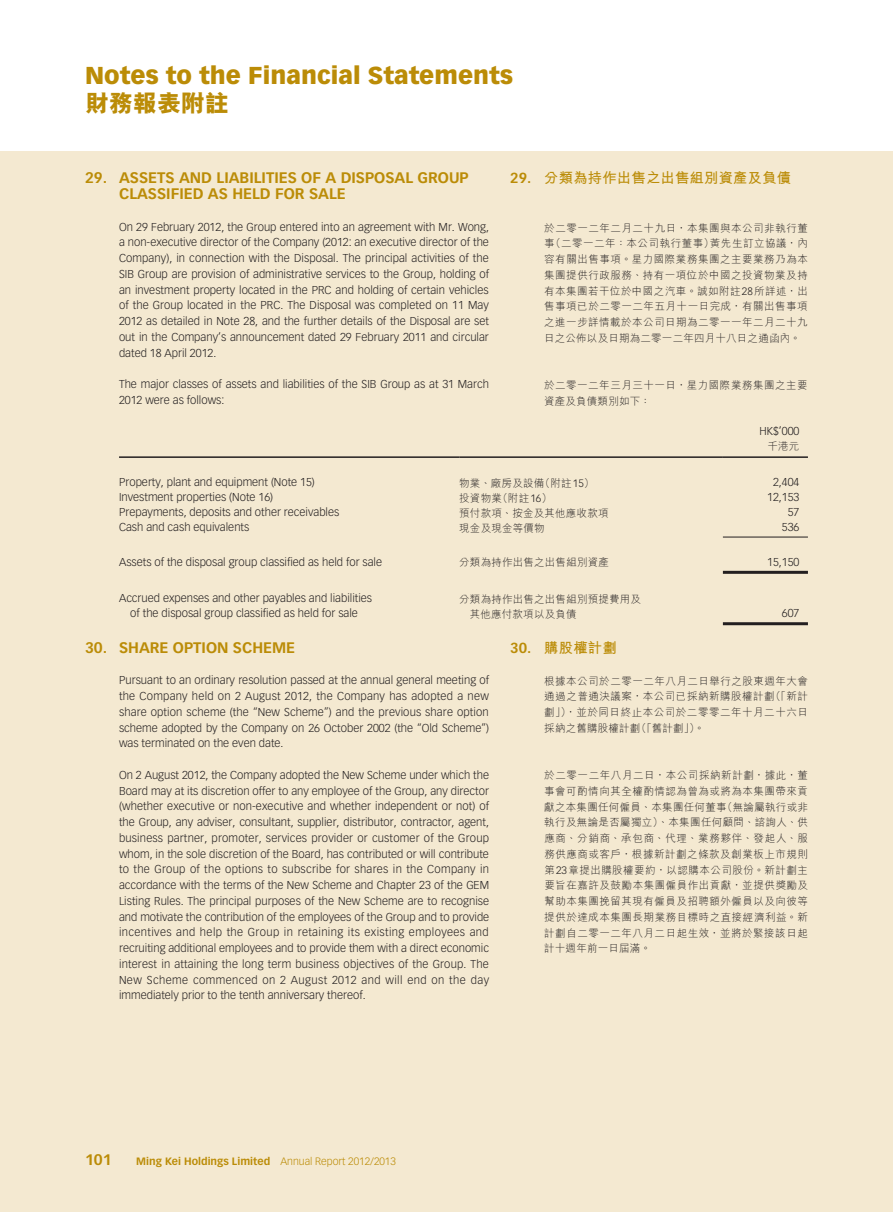
<style>
.page{position:relative;width:893px;height:1212px;background:#fff}
.page>*{position:absolute;margin:0;border:0;box-sizing:border-box;transform-origin:0 0}
.t1{font:900 24px "Vectora LT Std";color:#bb8c07}
.t2{font:800 24px "M Hei HK";color:#bb8c07}
.t3{font:700 15px/16.5px "Vectora LT Std";color:#bb8c07}
.t4{font:700 14.25px "M Hei HK";letter-spacing:.02em;color:#bb8c07}
.t5{font:300 11.25px/15.8px "Vectora LT Std";color:#231f20;text-align:justify}
.t6{font:300 10.5px/15.8px "M Hei HK";letter-spacing:.02em;color:#231f20;text-align:justify}
.t7{font:700 10.5px "Vectora LT Std";color:#bb8c07}
.t8{font:300 10.5px/15.8px "M Hei HK";letter-spacing:.05em;color:#231f20}
.s1{font-family:"Vectora LT Std"}
.s2{font-weight:300}
</style>
<div class="page">
<div style="left:0;top:151px;width:893px;height:1061px;background:#f4e9d1"></div>
<hr style="left:119px;top:456px;width:340px;height:2px;background:#231f20">
<hr style="left:459px;top:456px;width:264px;height:2px;background:#231f20">
<hr style="left:723px;top:456px;width:85px;height:2px;background:#231f20">
<hr style="left:723px;top:537px;width:85px;height:1px;background:#231f20">
<hr style="left:723px;top:571px;width:85px;height:3px;background:#231f20">
<hr style="left:723px;top:622px;width:85px;height:3px;background:#231f20">
<h1 class="t1" style="left:85px;top:60px;width:430px">Notes to the Financial Statements</h1>
<h1 class="t2" style="left:85px;top:91px;width:145px">財務報表附註</h1>
<h2 class="t3" style="left:119px;top:169px;width:351px;text-indent:-34px">29. ASSETS AND LIABILITIES OF A DISPOSAL GROUP<br>CLASSIFIED AS HELD FOR SALE</h2>
<p class="t5" style="left:119px;top:219px;width:371px">On 29 February 2012, the Group entered into an agreement with Mr. Wong, a non-executive director of the Company (2012: an executive director of the Company), in connection with the Disposal. The principal activities of the SIB Group are provision of administrative services to the Group, holding of an investment property located in the PRC and holding of certain vehicles of the Group located in the PRC. The Disposal was completed on 11 May 2012 as detailed in Note 28, and the further details of the Disposal are set out in the Company’s announcement dated 29 February 2011 and circular dated 18 April 2012.</p>
<p class="t5" style="left:119px;top:376px;width:371px">The major classes of assets and liabilities of the SIB Group as at 31 March<br>2012 were as follows:</p>
<p class="t4" style="left:510px;top:167px;width:282px"><span class="s1">29.</span> 分類為持作出售之出售組別資產及負債</p>
<p class="t6" style="left:544px;top:220px;width:265px">於二零一二年二月二十九日，本集團與本公司非執行董事（二零一二年：本公司執行董事）黃先生訂立協議，內容有關出售事項。星力國際業務集團之主要業務乃為本集團提供行政服務、持有一項位於中國之投資物業及持有本集團若干位於中國之汽車。誠如附註<span class="s1">28</span>所詳述，出售事項已於二零一二年五月十一日完成，有關出售事項之進一步詳情載於本公司日期為二零一一年二月二十九日之公佈以及日期為二零一二年四月十八日之通函內。</p>
<p class="t8" style="left:544px;top:377px;width:265px">於二零一二年三月三十一日，星力國際業務集團之主要資產及負債類別如下：</p>
<p class="t5" style="left:760px;top:423px;width:41px">HK$’000</p>
<p class="t6" style="left:767px;top:438px;width:33px">千港元</p>
<p class="t5" style="left:119px;top:474px;width:197px">Property, plant and equipment (Note 15)</p>
<p class="t6" style="left:459px;top:475px;width:137px">物業、廠房及設備（附註<span class="s1">15</span>）</p>
<p class="t5" style="left:773px;top:474px;width:28px">2,404</p>
<p class="t5" style="left:119px;top:489px;width:156px">Investment properties (Note 16)</p>
<p class="t6" style="left:459px;top:490px;width:94px">投資物業（附註<span class="s1">16</span>）</p>
<p class="t5" style="left:767px;top:489px;width:34px">12,153</p>
<p class="t5" style="left:119px;top:504px;width:222px">Prepayments, deposits and other receivables</p>
<p class="t6" style="left:459px;top:505px;width:151px">預付款項、按金及其他應收款項</p>
<p class="t5" style="left:788px;top:504px;width:13px">57</p>
<p class="t5" style="left:119px;top:519px;width:132px">Cash and cash equivalents</p>
<p class="t6" style="left:459px;top:520px;width:87px">現金及現金等價物</p>
<p class="t5" style="left:782px;top:519px;width:19px">536</p>
<p class="t5" style="left:119px;top:554px;width:265px">Assets of the disposal group classified as held for sale</p>
<p class="t6" style="left:459px;top:554px;width:151px">分類為持作出售之出售組別資產</p>
<p class="t5" style="left:767px;top:554px;width:34px">15,150</p>
<p class="t5" style="left:119px;top:590px;width:255px;line-height:15px;text-align:center">Accrued expenses and other payables and liabilities of the disposal group classified as held for sale</p>
<p class="t6" style="left:470px;top:591px;width:173px;line-height:15px;text-indent:-11px">分類為持作出售之出售組別預提費用及其他應付款項以及負債</p>
<p class="t5" style="left:782px;top:605px;width:19px">607</p>
<h2 class="t3" style="left:85px;top:639px;width:212px">30. SHARE OPTION SCHEME</h2>
<p class="t5" style="left:119px;top:673px;width:371px">Pursuant to an ordinary resolution passed at the annual general meeting of the Company held on 2 August 2012, the Company has adopted a new share option scheme (the “New Scheme”) and the previous share option scheme adopted by the Company on 26 October 2002 (the “Old Scheme”) was terminated on the even date.</p>
<p class="t5" style="left:119px;top:767px;width:372px">On 2 August 2012, the Company adopted the New Scheme under which the Board may at its discretion offer to any employee of the Group, any director (whether executive or non-executive and whether independent or not) of the Group, any adviser, consultant, supplier, distributor, contractor, agent, business partner, promoter, services provider or customer of the Group whom, in the sole discretion of the Board, has contributed or will contribute to the Group of the options to subscribe for shares in the Company in accordance with the terms of the New Scheme and Chapter 23 of the GEM Listing Rules. The principal purposes of the New Scheme are to recognise and motivate the contribution of the employees of the Group and to provide incentives and help the Group in retaining its existing employees and recruiting additional employees and to provide them with a direct economic interest in attaining the long term business objectives of the Group. The New Scheme commenced on 2 August 2012 and will end on the day immediately prior to the tenth anniversary thereof.</p>
<p class="t4" style="left:510px;top:637px;width:108px"><span class="s1">30.</span> 購股權計劃</p>
<p class="t6" style="left:544px;top:673px;width:265px">根據本公司於二零一二年八月二日舉行之股東週年大會通過之普通決議案，本公司已採納新購股權計劃（「新計劃」），並於同日終止本公司於二零零二年十月二十六日採納之舊購股權計劃（「舊計劃」）。</p>
<p class="t6" style="left:544px;top:767px;width:265px">於二零一二年八月二日，本公司採納新計劃，據此，董事會可酌情向其全權酌情認為曾為或將為本集團帶來貢獻之本集團任何僱員、本集團任何董事（無論屬執行或非執行及無論是否屬獨立）、本集團任何顧問、諮詢人、供應商、分銷商、承包商、代理、業務夥伴、發起人、服務供應商或客戶，根據新計劃之條款及創業板上市規則第<span class="s1">23</span>章提出購股權要約，以認購本公司股份。新計劃主要旨在嘉許及鼓勵本集團僱員作出貢獻，並提供獎勵及幫助本集團挽留其現有僱員及招聘額外僱員以及向彼等提供於達成本集團長期業務目標時之直接經濟利益。新計劃自二零一二年八月二日起生效，並將於緊接該日起計十週年前一日屆滿。</p>
<h2 class="t3" style="left:85px;top:1151px;width:28px">101</h2>
<p class="t7" style="left:136px;top:1155px;width:261px">Ming Kei Holdings Limited <span class="s2">Annual Report 2012/2013</span></p>
</div>
